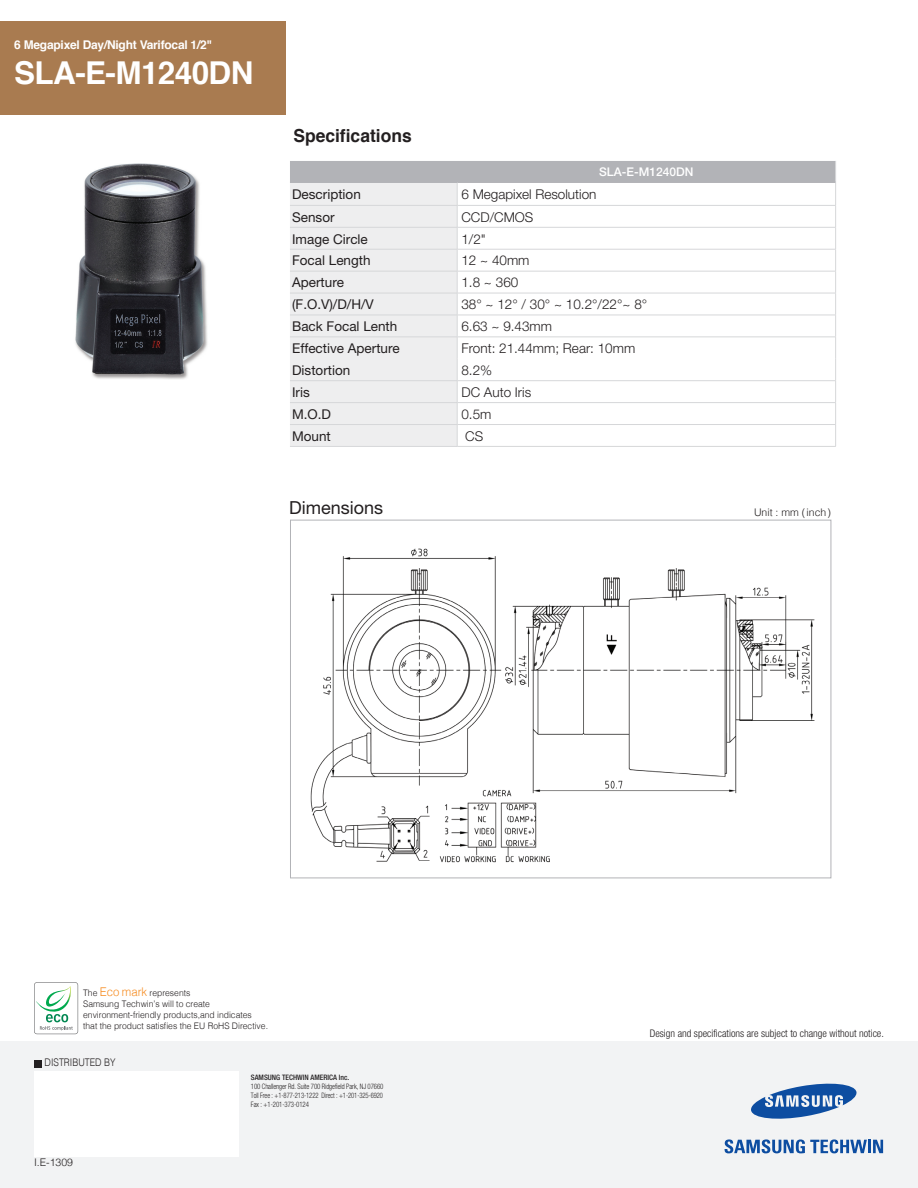
<style>
.page{position:relative;width:918px;height:1188px;background:#fff}
.page>*{position:absolute;margin:0;border:0;box-sizing:border-box;transform-origin:0 0}
.t1{font:700 31.5px "Helvetica";letter-spacing:-.02em;color:#fff}
.t2{font:700 18px "Helvetica";color:#231f20}
.t3{font:18px "Helvetica Neue";color:#231f20}
.t4{font:300 13.5px "Helvetica Neue";color:#231f20}
.t5{font:13.5px "Helvetica Neue";color:#231f20}
.t6{font:700 12px "Helvetica";letter-spacing:-.02em;color:#fff}
.t7{font:500 12px "Helvetica Neue";color:#fff}
.t8{font:300 condensed 10.5px "Helvetica Neue";color:#231f20}
.t9{font:300 10.5px "Helvetica";color:#231f20}
.t10{font:300 10.5px "Helvetica";color:#231f20;scale:.85 1}
.t11{font:300 9px "Helvetica";color:#231f20;scale:.95 1}
.t12{font:300 condensed 7.5px/9px "Helvetica Neue";letter-spacing:-.01em;color:#231f20;scale:.87 1}
.t13{font:300 condensed 7.5px "Helvetica Neue";letter-spacing:-.01em;color:#231f20;scale:.9 1}
.t14{font:500 condensed 7.5px "Helvetica Neue";color:#231f20}
.s1{font-size:12px;color:#f68b1f}
</style>
<div class="page">
<div style="left:0;top:1042px;width:918px;height:146px;background:#f2f3f4"></div>
<div style="left:34px;top:1071px;width:204px;height:86px;background:#fff"></div>
<div style="left:34px;top:1060px;width:8px;height:7px;background:#231f20"></div>
<svg style="left:751px;top:1083px;width:106px;height:36px"></svg>
<svg style="left:724px;top:1139px;width:159px;height:14px"></svg>
<svg style="left:34px;top:982px;width:44px;height:52px"></svg>
<img style="left:75px;top:163px;width:133px;height:216px">
<hr style="left:290px;top:446px;width:167px;height:1px;background:#d6d7d9">
<svg style="left:290px;top:161px;width:546px;height:285px"></svg>
<hr style="left:457px;top:446px;width:379px;height:1px;background:#d6d7d9">
<hr style="left:457px;top:337px;width:379px;height:1px;background:#d6d7d9">
<div style="left:0;top:21px;width:286px;height:94px;background:#a97b50"></div>
<img style="left:310px;top:548px;width:504px;height:315px">
<p class="t6" style="left:14px;top:35px;width:200px">6 Megapixel Day/Night Varifocal 1/2"</p>
<p class="t1" style="left:14px;top:47px;width:241px">SLA-E-M1240DN</p>
<p class="t2" style="left:293px;top:121px;width:120px">Specifications</p>
<p class="t7" style="left:599px;top:164px;width:96px">SLA-E-M1240DN</p>
<p class="t5" style="left:292px;top:187px;width:70px">Description</p>
<p class="t4" style="left:461px;top:186px;width:137px">6 Megapixel Resolution</p>
<p class="t5" style="left:292px;top:209px;width:44px">Sensor</p>
<p class="t4" style="left:461px;top:209px;width:74px">CCD/CMOS</p>
<p class="t5" style="left:292px;top:231px;width:77px">Image Circle</p>
<p class="t4" style="left:461px;top:231px;width:26px">1/2"</p>
<p class="t5" style="left:292px;top:253px;width:80px">Focal Length</p>
<p class="t4" style="left:461px;top:252px;width:70px">12 ~ 40mm</p>
<p class="t5" style="left:292px;top:275px;width:54px">Aperture</p>
<p class="t4" style="left:461px;top:274px;width:58px">1.8 ~ 360</p>
<p class="t5" style="left:292px;top:296px;width:83px">(F.O.V)/D/H/V</p>
<p class="t4" style="left:461px;top:296px;width:187px">38° ~ 12° / 30° ~ 10.2°/22°~ 8°</p>
<p class="t5" style="left:292px;top:318px;width:107px">Back Focal Lenth</p>
<p class="t4" style="left:461px;top:318px;width:92px">6.63 ~ 9.43mm</p>
<p class="t5" style="left:292px;top:340px;width:109px">Effective Aperture</p>
<p class="t4" style="left:461px;top:340px;width:175px">Front: 21.44mm; Rear: 10mm</p>
<p class="t5" style="left:292px;top:362px;width:60px">Distortion</p>
<p class="t4" style="left:461px;top:362px;width:32px">8.2%</p>
<p class="t5" style="left:292px;top:384px;width:19px">Iris</p>
<p class="t4" style="left:461px;top:384px;width:71px">DC Auto Iris</p>
<p class="t5" style="left:292px;top:406px;width:41px">M.O.D</p>
<p class="t4" style="left:461px;top:406px;width:32px">0.5m</p>
<p class="t5" style="left:292px;top:428px;width:40px">Mount</p>
<p class="t4" style="left:465px;top:428px;width:20px">CS</p>
<p class="t3" style="left:289px;top:497px;width:96px">Dimensions</p>
<p class="t9" style="left:754px;top:503px;width:78px">Unit : mm (inch)</p>
<p class="t11" style="left:83px;top:985px;width:114px">The <span class="s1">Eco mark</span> represents</p>
<p class="t11" style="left:83px;top:996px;width:135px">Samsung Techwin’s will to create</p>
<p class="t11" style="left:83px;top:1007px;width:179px">environment-friendly products,and indicates</p>
<p class="t11" style="left:83px;top:1018px;width:196px">that the product satisfies the EU RoHS Directive.</p>
<p class="t10" style="left:45px;top:1054px;width:85px">DISTRIBUTED BY</p>
<p class="t8" style="left:650px;top:1028px;width:236px">Design and specifications are subject to change without notice.</p>
<p class="t9" style="left:34px;top:1154px;width:41px">I.E-1309</p>
<p class="t14" style="left:251px;top:1073px;width:100px">SAMSUNG TECHWIN AMERICA Inc.</p>
<p class="t13" style="left:251px;top:1082px;width:149px">100 Challenger Rd. Suite 700 Ridgefield Park, NJ 07660</p>
<p class="t12" style="left:251px;top:1091px;width:153px">Toll Free : +1-877-213-1222 Direct : +1-201-325-6920<br>Fax : +1-201-373-0124</p>
</div>
